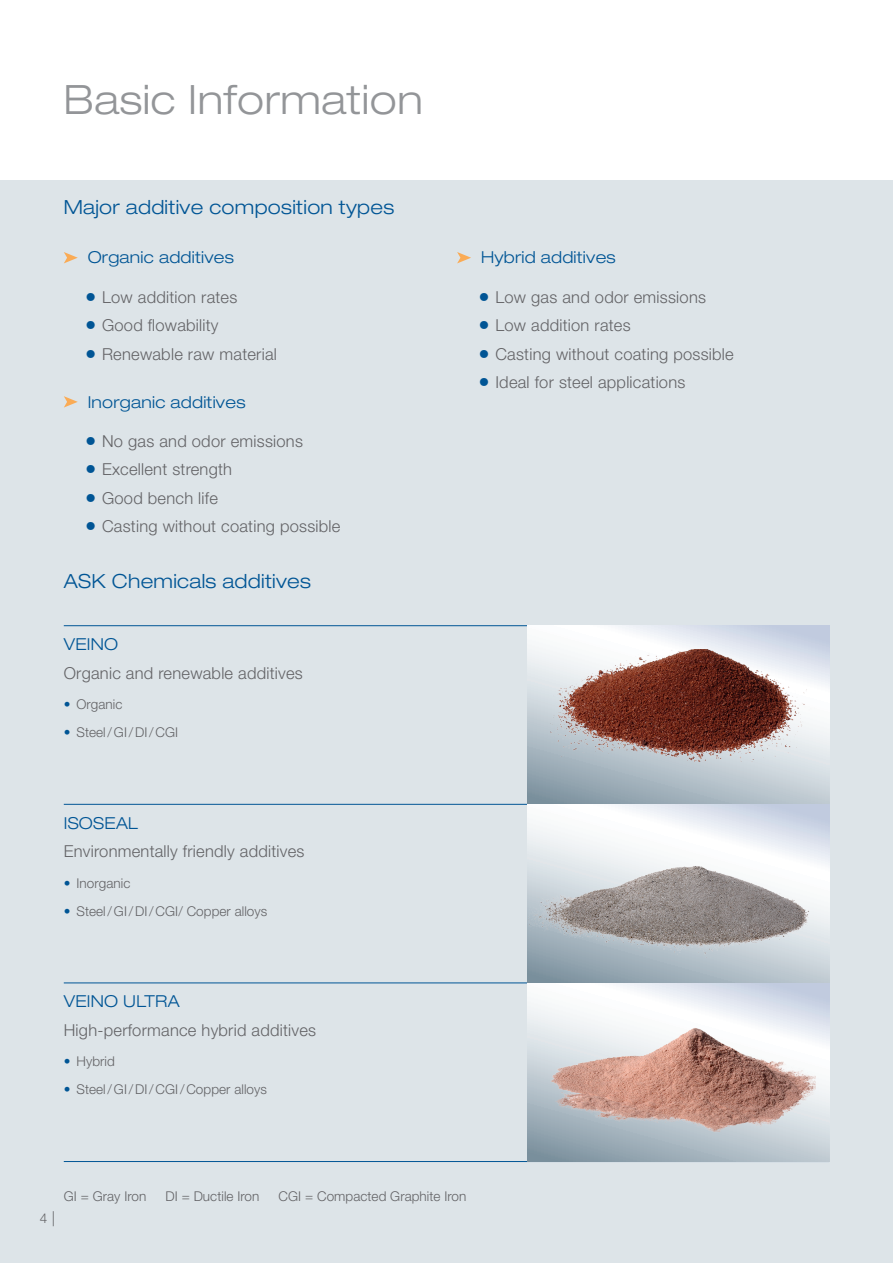
<style>
.page{position:relative;width:893px;height:1263px;background:#fff}
.page>*{position:absolute;margin:0;border:0;box-sizing:border-box;transform-origin:0 0}
.head_titel_50__s{font:300 expanded 40.5px "Helvetica Neue LT Pro";letter-spacing:.015em;color:#939598}
.subhead_titel{font:300 expanded 19.5px "Helvetica Neue LT Pro";letter-spacing:.015em;color:#005595}
.SL_11_13{font:300 16.5px/28.5px "Helvetica Neue LT Pro";letter-spacing:.015em;color:#636366}
.SL_11_13-2{font:300 expanded 16.5px "Helvetica Neue LT Pro";letter-spacing:.015em;color:#005595}
.Subhead_9_13{font:300 13.5px "Helvetica Neue LT Pro";letter-spacing:.005em;color:#636366}
.s1{font-size:22.5px;color:#005595}
.s2{font-stretch:expanded;color:#005595}
.s3{color:#005595}
.s4{font-size:15px}
</style>
<div class="page">
<div style="left:0;top:181px;width:893px;height:1082px;background:#dde4e8"></div>
<svg style="left:64px;top:252px;width:14px;height:11px"></svg>
<svg style="left:64px;top:396px;width:14px;height:12px"></svg>
<svg style="left:457px;top:252px;width:14px;height:11px"></svg>
<hr style="left:64px;top:625px;width:463px;height:1px;background:#005595">
<hr style="left:527px;top:625px;width:302px;height:1px;background:#005595">
<hr style="left:64px;top:804px;width:463px;height:1px;background:#005595">
<hr style="left:64px;top:983px;width:463px;height:1px;background:#005595">
<hr style="left:64px;top:1161px;width:463px;height:1px;background:#005595">
<hr style="left:527px;top:1161px;width:302px;height:1px;background:#005595">
<svg style="left:527px;top:626px;width:302px;height:178px"></svg>
<img style="left:550px;top:649px;width:267px;height:112px">
<svg style="left:527px;top:804px;width:302px;height:179px"></svg>
<img style="left:528px;top:845px;width:301px;height:118px">
<svg style="left:527px;top:983px;width:302px;height:178px"></svg>
<img style="left:549px;top:1022px;width:266px;height:123px">
<p class="head_titel_50__s" style="left:64px;top:75px;width:361px">Basic Information</p>
<p class="subhead_titel" style="left:64px;top:195px;width:332px">Major additive composition types</p>
<p class="SL_11_13-2" style="left:88px;top:247px;width:148px">Organic additives</p>
<p class="SL_11_13" style="left:85px;top:282px;width:154px"><span class="s1">•</span> Low addition rates</p>
<p class="SL_11_13" style="left:85px;top:311px;width:135px"><span class="s1">•</span> Good flowability</p>
<p class="SL_11_13" style="left:85px;top:339px;width:193px"><span class="s1">•</span> Renewable raw material</p>
<p class="SL_11_13-2" style="left:88px;top:392px;width:159px">Inorganic additives</p>
<p class="SL_11_13" style="left:85px;top:426px;width:219px"><span class="s1">•</span> No gas and odor emissions</p>
<p class="SL_11_13" style="left:85px;top:455px;width:149px"><span class="s1">•</span> Excellent strength</p>
<p class="SL_11_13" style="left:85px;top:483px;width:134px"><span class="s1">•</span> Good bench life</p>
<p class="SL_11_13" style="left:85px;top:512px;width:257px"><span class="s1">•</span> Casting without coating possible</p>
<p class="subhead_titel" style="left:64px;top:569px;width:249px">ASK Chemicals additives</p>
<p class="SL_11_13" style="left:64px;top:630px;width:241px"><span class="s2">VEINO<br></span>Organic and renewable additives</p>
<p class="Subhead_9_13" style="left:64px;top:696px;width:60px"><span class="s3">•</span> Organic</p>
<p class="Subhead_9_13" style="left:64px;top:724px;width:116px"><span class="s3">•</span> Steel/GI/DI/CGI</p>
<p class="SL_11_13" style="left:64px;top:808px;width:242px"><span class="s2">ISOSEAL<br></span>Environmentally friendly additives</p>
<p class="Subhead_9_13" style="left:64px;top:874px;width:68px"><span class="s3">•</span> Inorganic</p>
<p class="Subhead_9_13" style="left:64px;top:902px;width:205px"><span class="s3">•</span> Steel/GI/DI/CGI/ Copper alloys</p>
<p class="SL_11_13" style="left:64px;top:987px;width:254px"><span class="s2">VEINO ULTRA<br></span>High-performance hybrid additives</p>
<p class="Subhead_9_13" style="left:64px;top:1053px;width:53px"><span class="s3">•</span> Hybrid</p>
<p class="Subhead_9_13" style="left:64px;top:1081px;width:205px"><span class="s3">•</span> Steel/GI/DI/CGI/Copper alloys</p>
<p class="SL_11_13-2" style="left:481px;top:247px;width:136px">Hybrid additives</p>
<p class="SL_11_13" style="left:478px;top:282px;width:229px"><span class="s1">•</span> Low gas and odor emissions</p>
<p class="SL_11_13" style="left:478px;top:311px;width:154px"><span class="s1">•</span> Low addition rates</p>
<p class="SL_11_13" style="left:478px;top:339px;width:257px"><span class="s1">•</span> Casting without coating possible</p>
<p class="SL_11_13" style="left:478px;top:368px;width:209px"><span class="s1">•</span> Ideal for steel applications</p>
<p class="Subhead_9_13" style="left:40px;top:1209px;width:17px">4 <span class="s4">|</span></p>
<p class="Subhead_9_13" style="left:64px;top:1188px;width:84px">GI = Gray Iron</p>
<p class="Subhead_9_13" style="left:165px;top:1188px;width:95px">DI = Ductile Iron</p>
<p class="Subhead_9_13" style="left:279px;top:1188px;width:189px">CGI = Compacted Graphite Iron</p>
</div>
